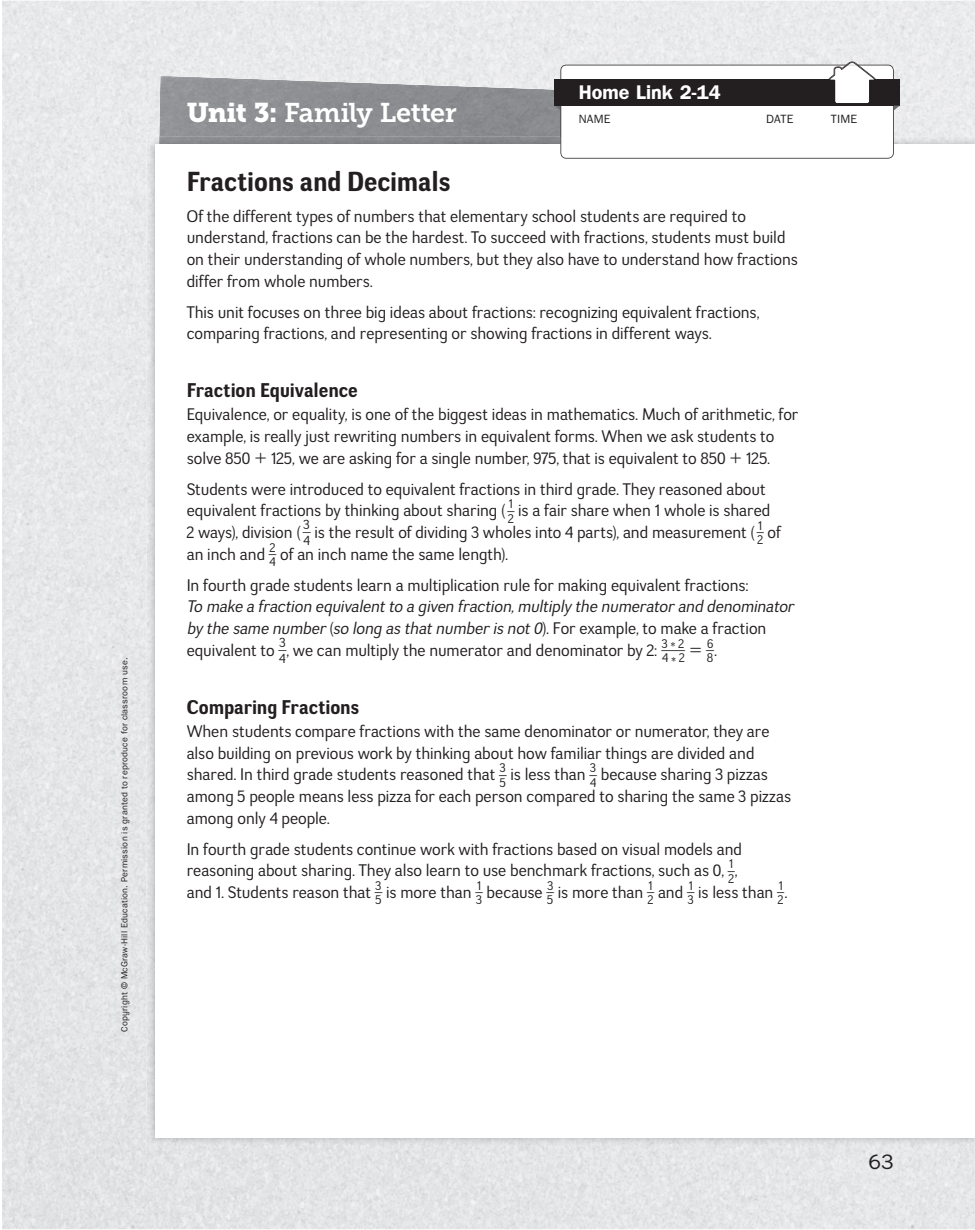
<style>
.page{position:relative;width:975px;height:1230px;background:#fff}
.page>*{position:absolute;margin:0;border:0;box-sizing:border-box;transform-origin:0 0}
.t1{font:700 27px "Negotiate Rg";letter-spacing:-.01em;color:#231f20}
.t2{font:27px "Museo Slab 700";letter-spacing:-.02em;color:#fff}
.t3{font:21px "SRA Sans 1.0";color:#231f20}
.t4{font:700 19.8px "SRA Sans 1.0";color:#fff}
.t5{font:700 19.5px "Negotiate Rg";letter-spacing:-.01em;color:#231f20}
.t6{font:16.5px/21.8px "Negotiate Bk";color:#231f20}
.t7{font:italic 16.5px/21.8px "Negotiate Bk";letter-spacing:-.005em;color:#231f20}
.t8{font:12.6px/14.4px "Negotiate Bk";color:#231f20}
.t9{font:12px "SRA Sans 1.0";letter-spacing:.015em;color:#231f20}
.t10{font:9px "SRA Sans 1.0";letter-spacing:.025em;color:#231f20}
.s1{font-family:"Museo Slab 900"}
.s2{font-family:"Uni Math 2"}
.s3{font-style:normal}
.s4{font-family:"Uni Math 2";font-size:16.5px}
</style>
<div class="page">
<img style="left:2px;top:1px;width:153px;height:1228px">
<div style="left:155px;top:1146px;width:819px;height:83px;background:#e4e5e7"></div>
<div style="left:155px;top:1px;width:51px;height:135px;background:#e8e9eb"></div>
<div style="left:206px;top:1px;width:768px;height:106px;background:#eaeaec"></div>
<div style="left:899px;top:107px;width:75px;height:29px;background:#ebebec"></div>
<img style="left:159px;top:76px;width:395px;height:60px">
<img style="left:147px;top:136px;width:9px;height:160px">
<img style="left:156px;top:136px;width:398px;height:8px">
<div style="left:155px;top:145px;width:819px;height:993px;background:#fff"></div>
<svg style="left:554px;top:61px;width:345px;height:98px"></svg>
<p class="t10" style="left:121px;top:1032px;width:376px;rotate:-90deg">Copyright © McGraw-Hill Education. Permission is granted to reproduce for classroom use.</p>
<p class="t2" style="left:187px;top:102px;width:271px"><span class="s1">Unit 3:</span> F amily Letter</p>
<p class="t4" style="left:578px;top:85px;width:144px">Home Link 2-14</p>
<p class="t9" style="left:578px;top:115px;width:33px">NAME</p>
<p class="t9" style="left:766px;top:115px;width:29px">DATE</p>
<p class="t9" style="left:830px;top:115px;width:28px">TIME</p>
<p class="t1" style="left:187px;top:171px;width:265px">Fractions and Decimals</p>
<p class="t6" style="left:187px;top:206px;width:612px">Of the different types of numbers that elementary school students are required to understand, fractions can be the hardest. To succeed with fractions, students must build on their understanding of whole numbers, but they also have to understand how fractions differ from whole numbers.</p>
<p class="t6" style="left:187px;top:302px;width:574px">This unit focuses on three big ideas about fractions: recognizing equivalent fractions, comparing fractions, and representing or showing fractions in different ways.</p>
<p class="t5" style="left:187px;top:383px;width:173px">Fraction Equivalence</p>
<p class="t6" style="left:187px;top:405px;width:613px">Equivalence, or equality, is one of the biggest ideas in mathematics. Much of arithmetic, for example, is really just rewriting numbers in equivalent forms. When we ask students to solve 850 <span class="s2">+</span> 125, we are asking for a single number, 975, that is equivalent to 850 <span class="s2">+</span> 125.</p>
<p class="t6" style="left:187px;top:479px;width:580px">Students were introduced to equivalent fractions in third grade. They reasoned about equivalent fractions by thinking about sharing ( <sup>_</sup><sup>1</sup></p>
<p class="t6" style="left:508px;top:501px;width:264px"><sub>2</sub> is a fair share when 1 whole is shared</p>
<p class="t6" style="left:187px;top:523px;width:125px">2 ways), division ( _<sup>3</sup></p>
<p class="t6" style="left:303px;top:523px;width:461px"><sub>4</sub> is the result of dividing 3 wholes into 4 parts), and measurement ( <sup>_</sup><sup>1</sup></p>
<p class="t6" style="left:757px;top:523px;width:25px"><sub>2</sub> of</p>
<p class="t6" style="left:187px;top:545px;width:91px">an inch and <sup>_</sup><sup>2</sup></p>
<p class="t6" style="left:187px;top:540px;width:563px;line-height:30.8px;text-indent:83px"><sub>4</sub> of an inch name the same length).<br>In fourth grade students learn a multiplication rule for making equivalent fractions:</p>
<p class="t7" style="left:187px;top:597px;width:608px">To make a fraction equivalent to a given fraction, multiply the numerator and denominator by the same number <span class="s3">(</span>so long as that number is not 0<span class="s3">). For example, to make a fraction equivalent to </span><sup>_</sup><sup>3</sup></p>
<p class="t6" style="left:279px;top:641px;width:379px"><sub>4</sub> , we can multiply the numerator and denominator by 2:</p>
<p class="t8" style="left:661px;top:637px;width:54px">3 <span class="s2">*</span><span class="s4">_</span>2<br>4 <span class="s2">*</span> 2 <sup>=</sup> <sup>_</sup>6</p>
<p class="t8" style="left:706px;top:652px;width:12px">8 <sup>.</sup></p>
<p class="t5" style="left:187px;top:699px;width:174px">Comparing Fractions</p>
<p class="t6" style="left:187px;top:722px;width:584px">When students compare fractions with the same denominator or numerator, they are also building on previous work by thinking about how familiar things are divided and shared. In third grade students reasoned that <sup>_</sup><sup>3</sup></p>
<p class="t6" style="left:499px;top:765px;width:99px"><sub>5</sub> is less than <sup>_</sup><sup>3</sup></p>
<p class="t6" style="left:187px;top:765px;width:605px;text-indent:403px"><sub>4</sub> because sharing 3 pizzas among 5 people means less pizza for each person compared to sharing the same 3 pizzas among only 4 people.</p>
<p class="t6" style="left:187px;top:839px;width:556px">In fourth grade students continue work with fractions based on visual models and reasoning about sharing. They also learn to use benchmark fractions, such as 0, <sup>_</sup><sup>1</sup></p>
<p class="t8" style="left:728px;top:872px;width:11px">2 <sup>,</sup></p>
<p class="t6" style="left:187px;top:883px;width:197px">and 1. Students reason that <sup>_</sup><sup>3</sup></p>
<p class="t6" style="left:476px;top:883px;width:79px"><sub>3</sub> because <sup>_</sup><sup>3</sup></p>
<p class="t6" style="left:375px;top:883px;width:109px"><sub>5</sub> is more than <sup>_</sup><sup>1</sup></p>
<p class="t6" style="left:547px;top:883px;width:108px"><sub>5</sub> is more than <sup>_</sup><sup>1</sup></p>
<p class="t6" style="left:647px;top:883px;width:48px"><sub>2</sub> and <sup>_</sup><sup>1</sup></p>
<p class="t6" style="left:687px;top:883px;width:98px"><sub>3</sub> is less than <sup>_</sup><sup>1</sup></p>
<p class="t8" style="left:777px;top:894px;width:11px">2 <sup>.</sup></p>
<p class="t3" style="left:868px;top:1154px;width:27px">63</p>
</div>
